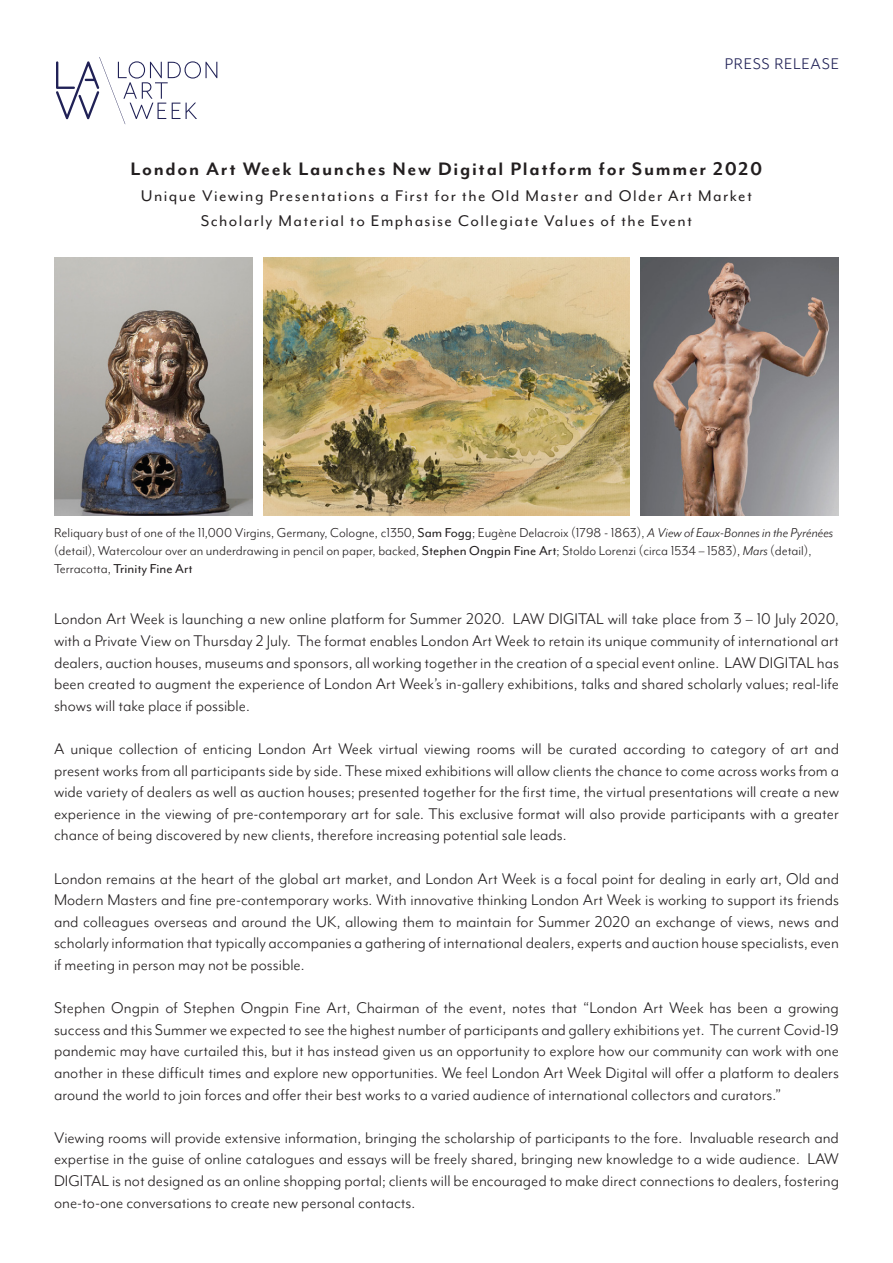
<style>
.page{position:relative;width:893px;height:1263px;background:#fff}
.page>*{position:absolute;margin:0;border:0;box-sizing:border-box;transform-origin:0 0}
.t1{font:700 21px "Mr Eaves Mod OT";letter-spacing:.08em;color:#231f20}
.t2{font:18px/21.6px "Mr Eaves Mod OT";color:#231f20;text-align:justify}
.t3{font:18px/25.5px "Mr Eaves Mod OT";letter-spacing:.08em;color:#231f20;text-align:center}
.t4{font:18px "Mr Eaves Mod OT";letter-spacing:.04em;color:#202156}
.t5{font:15px/18px "Mr Eaves Mod OT";color:#231f20}
.s1{font-style:inherit}
.s2{font-style:italic}
</style>
<div class="page">
<svg style="left:56px;top:57px;width:161px;height:67px"></svg>
<img style="left:263px;top:258px;width:367px;height:258px">
<img style="left:54px;top:258px;width:199px;height:258px">
<img style="left:640px;top:258px;width:199px;height:258px">
<p class="t4" style="left:725px;top:54px;width:116px">PRESS RELEASE</p>
<p class="t1" style="left:131px;top:157px;width:633px">London Art Week Launches New Digital Platform for Summer 2020</p>
<p class="t3" style="left:141px;top:183px;width:613px">Unique Viewing Presentations a First for the Old Master and Older Art Market<br>Scholarly Material to Emphasise Collegiate Values of the Event</p>
<p class="t5" style="left:54px;top:523px;width:781px">Reliquary bust of one of the 11,000 Virgins, Germany, Cologne, c1350, <span class="s1">Sam Fogg</span>; Eugène Delacroix (1798 - 1863), <span class="s2">A View of Eaux-Bonnes in the Pyrénées </span>(detail), Watercolour over an underdrawing in pencil on paper, backed, <span class="s1">Stephen Ongpin Fine Art</span>; Stoldo Lorenzi (circa 1534 – 1583), <span class="s2">Mars</span> (detail),<br>Terracotta, <span class="s1">Trinity Fine Art</span></p>
<p class="t2" style="left:54px;top:608px;width:786px">London Art Week is launching a new online platform for Summer 2020. LAW DIGITAL will take place from 3 – 10 July 2020, with a Private View on Thursday 2 July. The format enables London Art Week to retain its unique community of international art dealers, auction houses, museums and sponsors, all working together in the creation of a special event online. LAW DIGITAL has been created to augment the experience of London Art Week’s in-gallery exhibitions, talks and shared scholarly values; real-life shows will take place if possible.</p>
<p class="t2" style="left:54px;top:738px;width:786px">A unique collection of enticing London Art Week virtual viewing rooms will be curated according to category of art and present works from all participants side by side. These mixed exhibitions will allow clients the chance to come across works from a wide variety of dealers as well as auction houses; presented together for the first time, the virtual presentations will create a new experience in the viewing of pre-contemporary art for sale. This exclusive format will also provide participants with a greater chance of being discovered by new clients, therefore increasing potential sale leads.</p>
<p class="t2" style="left:54px;top:867px;width:787px">London remains at the heart of the global art market, and London Art Week is a focal point for dealing in early art, Old and Modern Masters and fine pre-contemporary works. With innovative thinking London Art Week is working to support its friends and colleagues overseas and around the UK, allowing them to maintain for Summer 2020 an exchange of views, news and scholarly information that typically accompanies a gathering of international dealers, experts and auction house specialists, even if meeting in person may not be possible.</p>
<p class="t2" style="left:54px;top:997px;width:786px">Stephen Ongpin of Stephen Ongpin Fine Art, Chairman of the event, notes that “London Art Week has been a growing success and this Summer we expected to see the highest number of participants and gallery exhibitions yet. The current Covid-19 pandemic may have curtailed this, but it has instead given us an opportunity to explore how our community can work with one another in these difficult times and explore new opportunities. We feel London Art Week Digital will offer a platform to dealers around the world to join forces and offer their best works to a varied audience of international collectors and curators.”</p>
<p class="t2" style="left:54px;top:1127px;width:787px">Viewing rooms will provide extensive information, bringing the scholarship of participants to the fore. Invaluable research and expertise in the guise of online catalogues and essays will be freely shared, bringing new knowledge to a wide audience. LAW DIGITAL is not designed as an online shopping portal; clients will be encouraged to make direct connections to dealers, fostering one-to-one conversations to create new personal contacts.</p>
</div>
